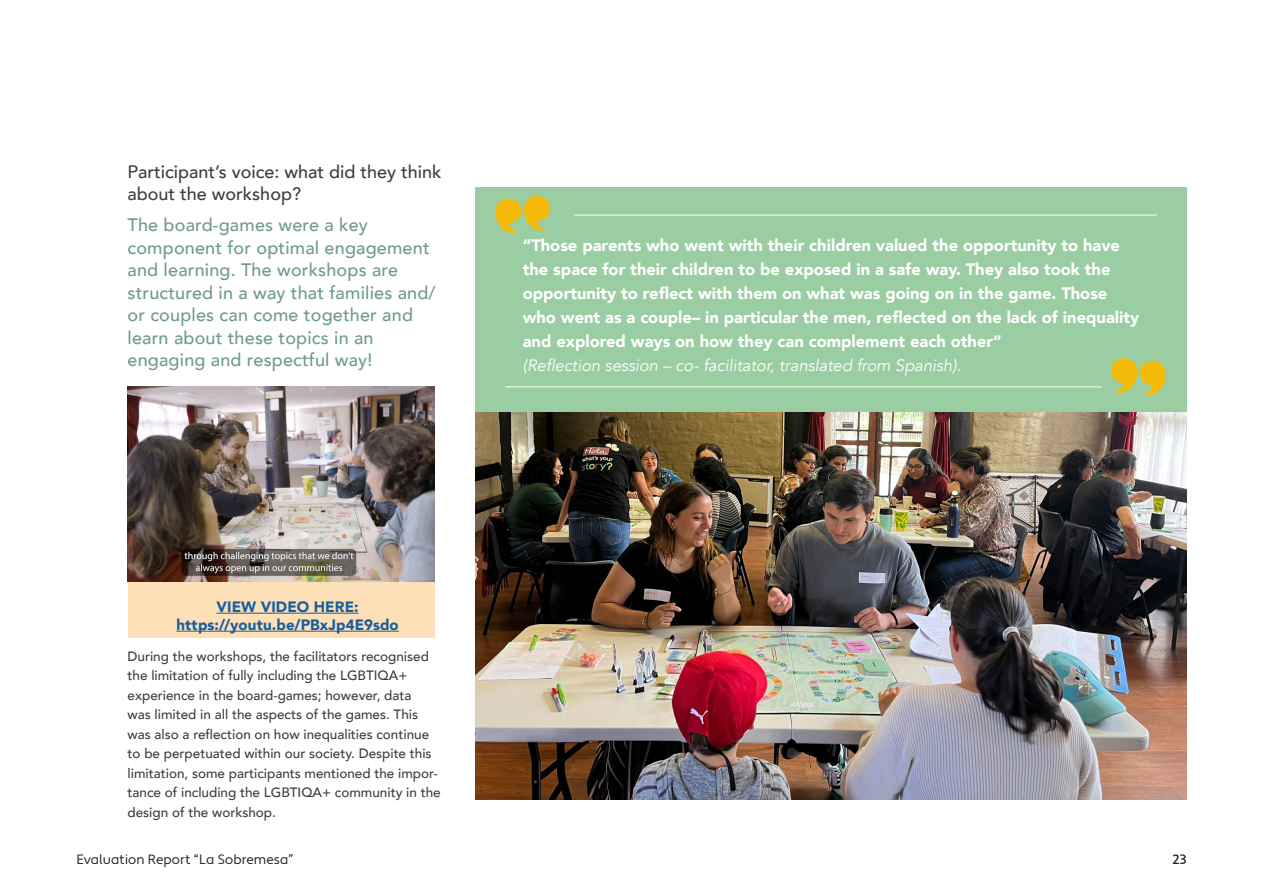
<style>
.page{position:relative;width:1263px;height:893px;background:#fff}
.page>*{position:absolute;margin:0;border:0;box-sizing:border-box;transform-origin:0 0}
.Subheading_01{font:500 18px/22.5px "Avenir";letter-spacing:.01em;color:#6f9c87}
.t1{font:500 18px/22.5px "Avenir";color:#3e3e3f}
.t2{font:900 16.5px/24px "Avenir";color:#fff}
.t3{font:italic 16.5px "Avenir";color:#fff}
.Body_Text_-_Align_Left{font:900 15px/18px "Avenir";letter-spacing:.005em;color:#175d9e;text-align:center}
.t4{font:500 13.5px/19.5px "Avenir";color:#3e3e3f}
.t5{font:13.5px "Apertura";letter-spacing:.005em;color:#231f20}
.t6{font:500 13.5px "Apertura";color:#231f20}
</style>
<div class="page">
<div style="left:128px;top:386px;width:306px;height:252px;background:#fde0b7"></div>
<img style="left:475px;top:411px;width:711px;height:389px">
<div style="left:475px;top:187px;width:711px;height:224px;background:#9acda2"></div>
<img style="left:128px;top:386px;width:306px;height:195px">
<hr style="left:574px;top:214px;width:583px;height:2px;background:#deecd9">
<hr style="left:505px;top:386px;width:596px;height:2px;background:#deecd9">
<svg style="left:495px;top:195px;width:55px;height:38px"></svg>
<svg style="left:1111px;top:358px;width:55px;height:37px"></svg>
<hr style="left:217px;top:613px;width:142px;height:1px;background:#175d9e">
<hr style="left:176px;top:631px;width:223px;height:1px;background:#175d9e">
<p class="t1" style="left:128px;top:159px;width:316px">Participant’s voice: what did they think about the workshop?</p>
<p class="Subheading_01" style="left:128px;top:213px;width:310px">The board-games were a key component for optimal engagement and learning. The workshops are structured in a way that families and/ or couples can come together and learn about these topics in an engaging and respectful way!</p>
<p class="t2" style="left:523px;top:232px;width:618px">“Those parents who went with their children valued the opportunity to have the space for their children to be exposed in a safe way. They also took the opportunity to reflect with them on what was going on in the game. Those who went as a couple– in particular the men, reflected on the lack of inequality and explored ways on how they can complement each other”</p>
<p class="t3" style="left:523px;top:355px;width:440px">(Reflection session – co- facilitator, translated from Spanish).</p>
<p class="Body_Text_-_Align_Left" style="left:176px;top:597px;width:224px">VIEW VIDEO HERE: https://youtu.be/PBxJp4E9sdo</p>
<p class="t4" style="left:128px;top:646px;width:315px">During the workshops, the facilitators recognised the limitation of fully including the LGBTIQA+ experience in the board-games; however, data<br>was limited in all the aspects of the games. This was also a reflection on how inequalities continue to be perpetuated within our society. Despite this limitation, some participants mentioned the impor&shy;tance of including the LGBTIQA+ community in the design of the workshop.</p>
<p class="t5" style="left:77px;top:851px;width:218px">Evaluation Report “La Sobremesa”</p>
<p class="t6" style="left:1172px;top:851px;width:16px">23</p>
</div>
